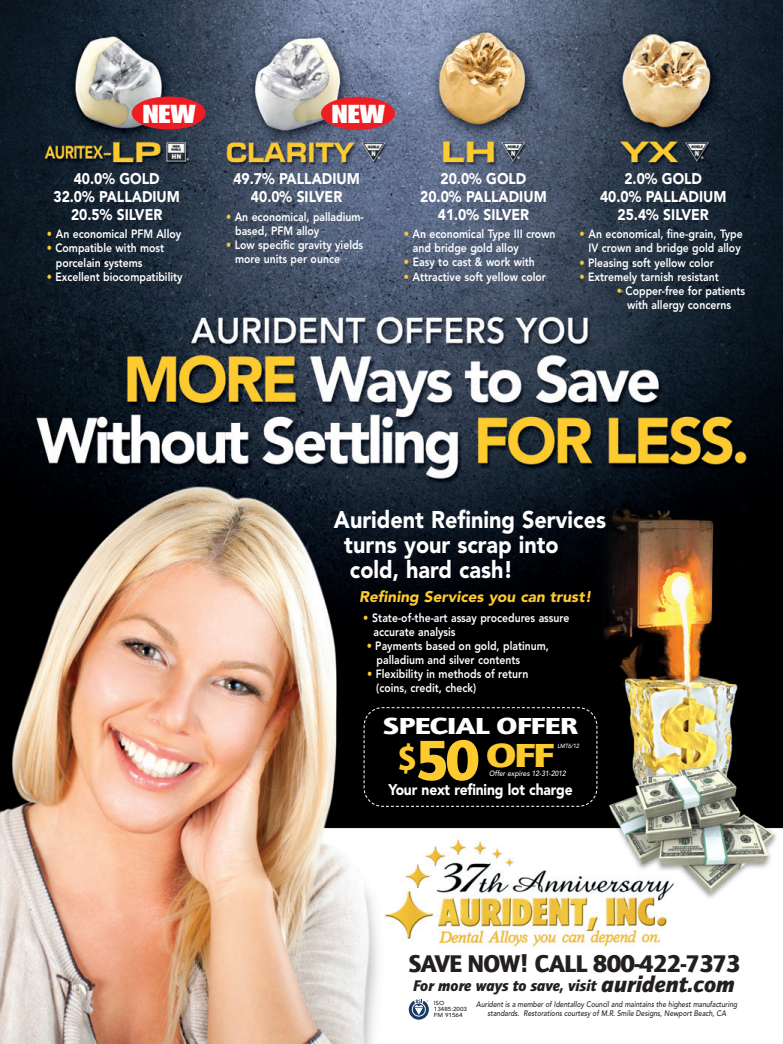
<style>
.page{position:relative;width:783px;height:1044px;background:#fff}
.page>*{position:absolute;margin:0;border:0;box-sizing:border-box;transform-origin:0 0}
.t1{font:900 34.6px "Quay Itc T";color:#fecb2f;scale:1.31 1}
.t2{font:25.5px "Impact";color:#fff;scale:1.34 1}
.t3{font:900 25px "Quay Itc T";letter-spacing:-.03em;color:#231f20}
.t4{font:900 24px/25px "Avenir";color:#fff;scale:.9 1}
.t5{font:900 24px "Quay Itc T";letter-spacing:-.03em;color:#fff;scale:1.3 1}
.t6{font:italic 900 23px "Quay Itc T";color:#231f20}
.t7{font:italic 900 16px "Quay Itc T";color:#231f20;scale:.95 1}
.t8{font:900 15.4px/17.9px "Avenir";color:#fff;text-align:center;scale:.9 1}
.t9{font:900 15.4px "Avenir";color:#fecb2f}
.t10{font:800 12px/14.1px "Avenir";color:#fff;scale:.87 1}
.t11{font:500 8px/9px "Avenir";color:#231f20;text-align:center;scale:.85 1}
.t12{font:500 7.5px "Avenir";color:#fff;scale:.9 1}
.t13{font:500 6px "Avenir";color:#fff;scale:.9 1}
.t14{font:500 5.8px/5.8px "Avenir";color:#231f20;scale:1.09 1}
.s1{color:#fecb2f}
.s2{font-size:35.1px}
.s3{font-size:58.5px}
</style>
<div class="page">
<img style="left:0;top:0;width:783px;height:1044px">
<svg style="left:408px;top:998px;width:22px;height:23px"></svg>
<svg style="left:409px;top:1000px;width:20px;height:20px"></svg>
<div style="left:363px;top:707px;width:235px;height:100px;background:#000"></div>
<div style="left:132px;top:97px;width:74px;height:33px;background:#ee1d23;border-radius:50%"></div>
<div style="left:321px;top:97px;width:74px;height:33px;background:#ee1d23;border-radius:50%"></div>
<h2 class="t2" style="left:143px;top:104px;width:41px">NEW</h2>
<h2 class="t2" style="left:332px;top:105px;width:41px">NEW</h2>
<p class="t8" style="left:54px;top:171px;width:142px">40.0% GOLD<br>32.0% PALLADIUM<br>20.5% SILVER</p>
<p class="t10" style="left:47px;top:228px;width:156px"><span class="s1">•</span> An economical PFM Alloy</p>
<p class="t10" style="left:56px;top:242px;width:126px;text-indent:-9px"><span class="s1">•</span> Compatible with most porcelain systems</p>
<p class="t10" style="left:47px;top:270px;width:158px"><span class="s1">•</span> Excellent biocompatibility</p>
<p class="t8" style="left:233px;top:171px;width:142px">49.7% PALLADIUM<br>40.0% SILVER</p>
<p class="t10" style="left:235px;top:211px;width:150px;text-indent:-9px"><span class="s1">•</span> An economical, palladium&shy;based, PFM alloy</p>
<p class="t10" style="left:235px;top:239px;width:149px;text-indent:-9px"><span class="s1">•</span> Low specific gravity yields more units per ounce</p>
<p class="t8" style="left:420px;top:171px;width:142px">20.0% GOLD<br>20.0% PALLADIUM<br>41.0% SILVER</p>
<p class="t10" style="left:413px;top:228px;width:166px;text-indent:-9px"><span class="s1">•</span> An economical Type III crown and bridge gold alloy</p>
<p class="t10" style="left:404px;top:256px;width:152px"><span class="s1">•</span> Easy to cast &amp; work with</p>
<p class="t10" style="left:404px;top:270px;width:165px"><span class="s1">•</span> Attractive soft yellow color</p>
<p class="t8" style="left:600px;top:171px;width:142px">2.0% GOLD<br>40.0% PALLADIUM<br>25.4% SILVER</p>
<p class="t10" style="left:580px;top:228px;width:189px;text-align:center"><span class="s1">•</span> An economical, fine-grain, Type<br>IV crown and bridge gold alloy</p>
<p class="t10" style="left:580px;top:256px;width:156px"><span class="s1">•</span> Pleasing soft yellow color</p>
<p class="t10" style="left:580px;top:270px;width:162px"><span class="s1">•</span> Extremely tarnish resistant</p>
<p class="t10" style="left:617px;top:285px;width:149px;text-align:center"><span class="s1">•</span> Copper-free for patients with allergy concerns</p>
<h3 class="t4" style="left:344px;top:509px;width:292px;text-indent:-10px">Aurident Refining Services turns your scrap into cold, hard cash!</h3>
<p class="t10" style="left:373px;top:612px;width:227px;text-indent:-10px"><span class="s1">•</span> State-of-the-art assay procedures assure accurate analysis</p>
<p class="t10" style="left:377px;top:640px;width:200px;text-indent:-10px"><span class="s1">•</span> Payments based on gold, platinum, palladium and silver contents</p>
<p class="t10" style="left:376px;top:668px;width:176px;text-indent:-9px"><span class="s1">•</span> Flexibility in methods of return (coins, credit, check)</p>
<p class="t9" style="left:359px;top:590px;width:236px">Refining Services you can trust!</p>
<h3 class="t5" style="left:383px;top:716px;width:152px">SPECIAL OFFER</h3>
<h1 class="t1" style="left:397px;top:742px;width:121px"><span class="s2">$</span><span class="s3">50</span> OFF</h1>
<p class="t13" style="left:557px;top:743px;width:27px">LMT6/12</p>
<p class="t12" style="left:489px;top:771px;width:88px">Offer expires 12-31-2012</p>
<p class="t8" style="left:388px;top:782px;width:206px">Your next refining lot charge</p>
<h3 class="t3" style="left:409px;top:954px;width:334px">SAVE NOW! CALL 800-422-7373</h3>
<h3 class="t6" style="left:602px;top:975px;width:135px">aurident.com</h3>
<p class="t14" style="left:434px;top:1001px;width:32px">ISO<br>13485:2003<br>FM 91564</p>
<h3 class="t7" style="left:413px;top:979px;width:195px">For more ways to save, visit</h3>
<p class="t11" style="left:476px;top:1001px;width:310px">Aurident is a member of Identalloy Council and maintains the highest manufacturing standards. Restorations courtesy of M.R. Smile Designs, Newport Beach, CA</p>
</div>
